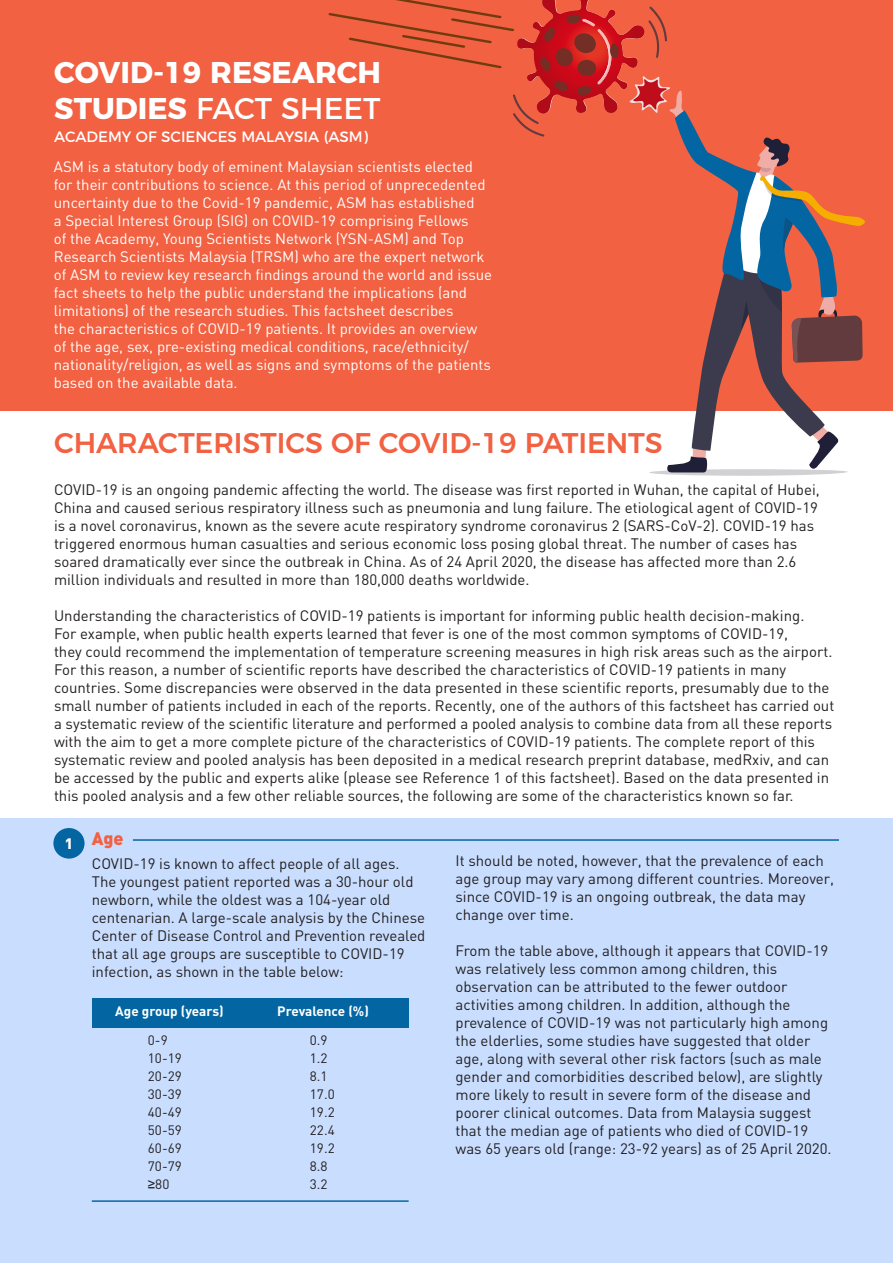
<style>
.page{position:relative;width:893px;height:1263px;background:#fff}
.page>*{position:absolute;margin:0;border:0;box-sizing:border-box;transform-origin:0 0}
.t1{font:700 30px "Montserrat";color:#fff}
.t2{font:30px "Montserrat";color:#fff}
.t3{font:500 28.5px "Montserrat";letter-spacing:-.005em;color:#f16142}
.t4{font:900 18px "DIN";color:#f16142}
.t5{font:15px/18px "DIN";color:#231f20}
.t6{font:15px/18px "DIN";color:#fff}
.t7{font:15px "Montserrat";color:#fff}
.t8{font:900 15px "DIN";color:#fff}
.t9{font:13.5px "DIN";color:#231f20}
.t10{font:700 13.5px "DIN";color:#fff}
.s1{font-weight:700}
.s2{font-family:"Arial"}
</style>
<div class="page">
<div style="left:0;top:818px;width:893px;height:445px;background:#c9deff"></div>
<div style="left:0;top:0;width:893px;height:410px;background:#f16142"></div>
<img style="left:517px;top:0;width:128px;height:114px">
<img style="left:598px;top:29px;width:14px;height:55px">
<div style="left:610px;top:43px;width:9px;height:15px;background:#732e26;border-radius:50%"></div>
<svg style="left:576px;top:86px;width:16px;height:9px"></svg>
<svg style="left:553px;top:80px;width:16px;height:12px"></svg>
<svg style="left:577px;top:60px;width:19px;height:17px"></svg>
<svg style="left:540px;top:14px;width:57px;height:58px"></svg>
<svg style="left:328px;top:0;width:186px;height:68px"></svg>
<svg style="left:648px;top:7px;width:19px;height:51px"></svg>
<svg style="left:513px;top:94px;width:31px;height:43px"></svg>
<svg style="left:629px;top:76px;width:236px;height:400px"></svg>
<div style="left:53px;top:828px;width:32px;height:31px;background:#0366a3;border-radius:50%"></div>
<hr style="left:133px;top:839px;width:706px;height:2px;background:#0366a3">
<div style="left:92px;top:998px;width:317px;height:30px;background:#0366a3"></div>
<hr style="left:92px;top:1200px;width:317px;height:2px;background:#0366a3">
<p class="t1" style="left:54px;top:48px;width:328px">COVID-19 RESEARCH</p>
<p class="t2" style="left:54px;top:84px;width:328px"><span class="s1">STUDIES</span> FACT SHEET</p>
<p class="t7" style="left:54px;top:124px;width:315px">ACADEMY OF SCIENCES MALAYSIA (ASM)</p>
<p class="t6" style="left:54px;top:157px;width:421px">ASM is a statutory body of eminent Malaysian scientists elected</p>
<p class="t6" style="left:54px;top:175px;width:433px">for their contributions to science. At this period of unprecedented uncertainty due to the Covid-19 pandemic, ASM has established</p>
<p class="t6" style="left:54px;top:211px;width:416px">a Special Interest Group (SIG) on COVID-19 comprising Fellows</p>
<p class="t6" style="left:54px;top:229px;width:412px">of the Academy, Young Scientists Network (YSN-ASM) and Top</p>
<p class="t6" style="left:54px;top:247px;width:432px">Research Scientists Malaysia (TRSM) who are the expert network</p>
<p class="t6" style="left:54px;top:265px;width:440px">of ASM to review key research findings around the world and issue fact sheets to help the public understand the implications (and</p>
<p class="t6" style="left:54px;top:301px;width:401px">limitations) of the research studies. This factsheet describes</p>
<p class="t6" style="left:54px;top:319px;width:425px">the characteristics of COVID-19 patients. It provides an overview</p>
<p class="t6" style="left:54px;top:337px;width:416px">of the age, sex, pre-existing medical conditions, race/ethnicity/</p>
<p class="t6" style="left:54px;top:355px;width:439px">nationality/religion, as well as signs and symptoms of the patients based on the available data.</p>
<p class="t3" style="left:54px;top:420px;width:610px">CHARACTERISTICS OF COVID-19 PATIENTS</p>
<p class="t5" style="left:54px;top:480px;width:767px">COVID-19 is an ongoing pandemic affecting the world. The disease was first reported in Wuhan, the capital of Hubei,<br>China and caused serious respiratory illness such as pneumonia and lung failure. The etiological agent of COVID-19</p>
<p class="t5" style="left:54px;top:516px;width:762px">is a novel coronavirus, known as the severe acute respiratory syndrome coronavirus 2 (SARS-CoV-2). COVID-19 has triggered enormous human casualties and serious economic loss posing global threat. The number of cases has soared dramatically ever since the outbreak in China. As of 24 April 2020, the disease has affected more than 2.6</p>
<p class="t5" style="left:54px;top:570px;width:477px">million individuals and resulted in more than 180,000 deaths worldwide.</p>
<p class="t5" style="left:54px;top:606px;width:752px">Understanding the characteristics of COVID-19 patients is important for informing public health decision-making.</p>
<p class="t5" style="left:54px;top:624px;width:736px">For example, when public health experts learned that fever is one of the most common symptoms of COVID-19,</p>
<p class="t5" style="left:54px;top:642px;width:780px">they could recommend the implementation of temperature screening measures in high risk areas such as the airport.</p>
<p class="t5" style="left:54px;top:660px;width:734px">For this reason, a number of scientific reports have described the characteristics of COVID-19 patients in many</p>
<p class="t5" style="left:54px;top:678px;width:782px">countries. Some discrepancies were observed in the data presented in these scientific reports, presumably due to the small number of patients included in each of the reports. Recently, one of the authors of this factsheet has carried out a systematic review of the scientific literature and performed a pooled analysis to combine data from all these reports with the aim to get a more complete picture of the characteristics of COVID-19 patients. The complete report of this systematic review and pooled analysis has been deposited in a medical research preprint database, medRxiv, and can be accessed by the public and experts alike (please see Reference 1 of this factsheet). Based on the data presented in this pooled analysis and a few other reliable sources, the following are some of the characteristics known so far.</p>
<p class="t4" style="left:92px;top:826px;width:33px">Age</p>
<p class="t5" style="left:92px;top:854px;width:309px">COVID-19 is known to affect people of all ages.</p>
<p class="t5" style="left:92px;top:872px;width:323px">The youngest patient reported was a 30-hour old newborn, while the oldest was a 104-year old</p>
<p class="t5" style="left:92px;top:908px;width:335px">centenarian. A large-scale analysis by the Chinese Center of Disease Control and Prevention revealed that all age groups are susceptible to COVID-19 infection, as shown in the table below:</p>
<p class="t8" style="left:65px;top:834px;width:10px">1</p>
<p class="t5" style="left:455px;top:852px;width:380px">It should be noted, however, that the prevalence of each age group may vary among different countries. Moreover, since COVID-19 is an ongoing outbreak, the data may change over time.</p>
<p class="t5" style="left:455px;top:942px;width:374px">From the table above, although it appears that COVID-19 was relatively less common among children, this</p>
<p class="t5" style="left:455px;top:978px;width:333px">observation can be attributed to the fewer outdoor</p>
<p class="t5" style="left:455px;top:996px;width:337px">activities among children. In addition, although the</p>
<p class="t5" style="left:455px;top:1014px;width:374px">prevalence of COVID-19 was not particularly high among the elderlies, some studies have suggested that older age, along with several other risk factors (such as male gender and comorbidities described below), are slightly more likely to result in severe form of the disease and poorer clinical outcomes. Data from Malaysia suggest that the median age of patients who died of COVID-19</p>
<p class="t5" style="left:455px;top:1140px;width:378px">was 65 years old (range: 23-92 years) as of 25 April 2020.</p>
<p class="t10" style="left:115px;top:1003px;width:110px">Age group (years)</p>
<p class="t10" style="left:277px;top:1003px;width:93px">Prevalence (%)</p>
<p class="t9" style="left:148px;top:1031px;width:21px">0-9</p>
<p class="t9" style="left:310px;top:1031px;width:19px">0.9</p>
<p class="t9" style="left:148px;top:1049px;width:35px">10-19</p>
<p class="t9" style="left:310px;top:1049px;width:19px">1.2</p>
<p class="t9" style="left:148px;top:1067px;width:35px">20-29</p>
<p class="t9" style="left:310px;top:1067px;width:19px">8.1</p>
<p class="t9" style="left:148px;top:1085px;width:35px">30-39</p>
<p class="t9" style="left:310px;top:1085px;width:26px">17.0</p>
<p class="t9" style="left:148px;top:1103px;width:35px">40-49</p>
<p class="t9" style="left:310px;top:1103px;width:26px">19.2</p>
<p class="t9" style="left:148px;top:1121px;width:35px">50-59</p>
<p class="t9" style="left:310px;top:1121px;width:26px">22.4</p>
<p class="t9" style="left:148px;top:1139px;width:35px">60-69</p>
<p class="t9" style="left:310px;top:1139px;width:26px">19.2</p>
<p class="t9" style="left:148px;top:1157px;width:35px">70-79</p>
<p class="t9" style="left:310px;top:1157px;width:19px">8.8</p>
<p class="t9" style="left:148px;top:1175px;width:23px"><span class="s2">≥</span>80</p>
<p class="t9" style="left:310px;top:1175px;width:19px">3.2</p>
</div>
